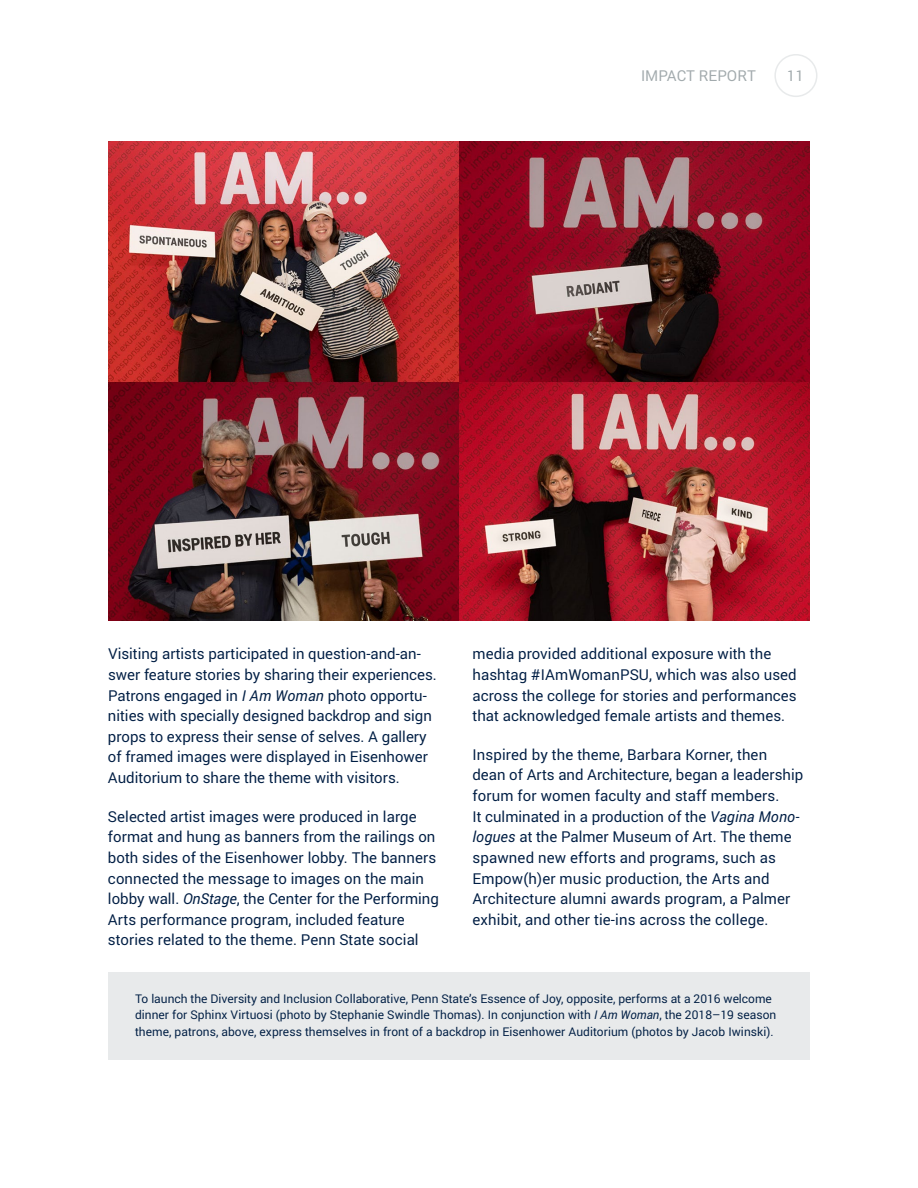
<style>
.page{position:relative;width:918px;height:1188px;background:#fff}
.page>*{position:absolute;margin:0;border:0;box-sizing:border-box;transform-origin:0 0}
.t1{font:15px/20.7px "Roboto";letter-spacing:.005em;color:#001e44}
.t2{font:15px "Roboto";color:#a2aaad}
.t3{font:12px/16.5px "Roboto";letter-spacing:.005em;color:#001e44}
.s1{font-style:italic}
</style>
<div class="page">
<div style="left:774px;top:54px;width:44px;height:43px;border:2px solid #e8eaeb;border-radius:50%"></div>
<img style="left:108px;top:142px;width:702px;height:479px">
<div style="left:108px;top:972px;width:702px;height:88px;background:#e8eaeb"></div>
<p class="t2" style="left:641px;top:65px;width:116px">IMPACT REPORT</p>
<p class="t2" style="left:787px;top:65px;width:18px">11</p>
<p class="t1" style="left:108px;top:643px;width:330px">Visiting artists participated in question-and-an&shy;swer feature stories by sharing their experiences.<br>Patrons engaged in <span class="s1">I Am Woman</span> photo opportu&shy;nities with specially designed backdrop and sign props to express their sense of selves. A gallery of framed images were displayed in Eisenhower Auditorium to share the theme with visitors.</p>
<p class="t1" style="left:108px;top:805px;width:332px">Selected artist images were produced in large format and hung as banners from the railings on both sides of the Eisenhower lobby. The banners connected the message to images on the main lobby wall. <span class="s1">OnStage</span>, the Center for the Performing Arts performance program, included feature stories related to the theme. Penn State social</p>
<p class="t1" style="left:472px;top:643px;width:326px">media provided additional exposure with the hashtag #IAmWomanPSU, which was also used across the college for stories and performances that acknowledged female artists and themes.</p>
<p class="t1" style="left:472px;top:744px;width:332px">Inspired by the theme, Barbara Korner, then dean of Arts and Architecture, began a leadership forum for women faculty and staff members.<br>It culminated in a production of the <span class="s1">Vagina Mono&shy;logues</span> at the Palmer Museum of Art. The theme spawned new efforts and programs, such as Empow(h)er music production, the Arts and Architecture alumni awards program, a Palmer exhibit, and other tie-ins across the college.</p>
<p class="t3" style="left:135px;top:990px;width:643px">To launch the Diversity and Inclusion Collaborative, Penn State’s Essence of Joy, opposite, performs at a 2016 welcome dinner for Sphinx Virtuosi (photo by Stephanie Swindle Thomas). In conjunction with <span class="s1">I Am Woman</span>, the 2018–19 season theme, patrons, above, express themselves in front of a backdrop in Eisenhower Auditorium (photos by Jacob Iwinski).</p>
</div>
